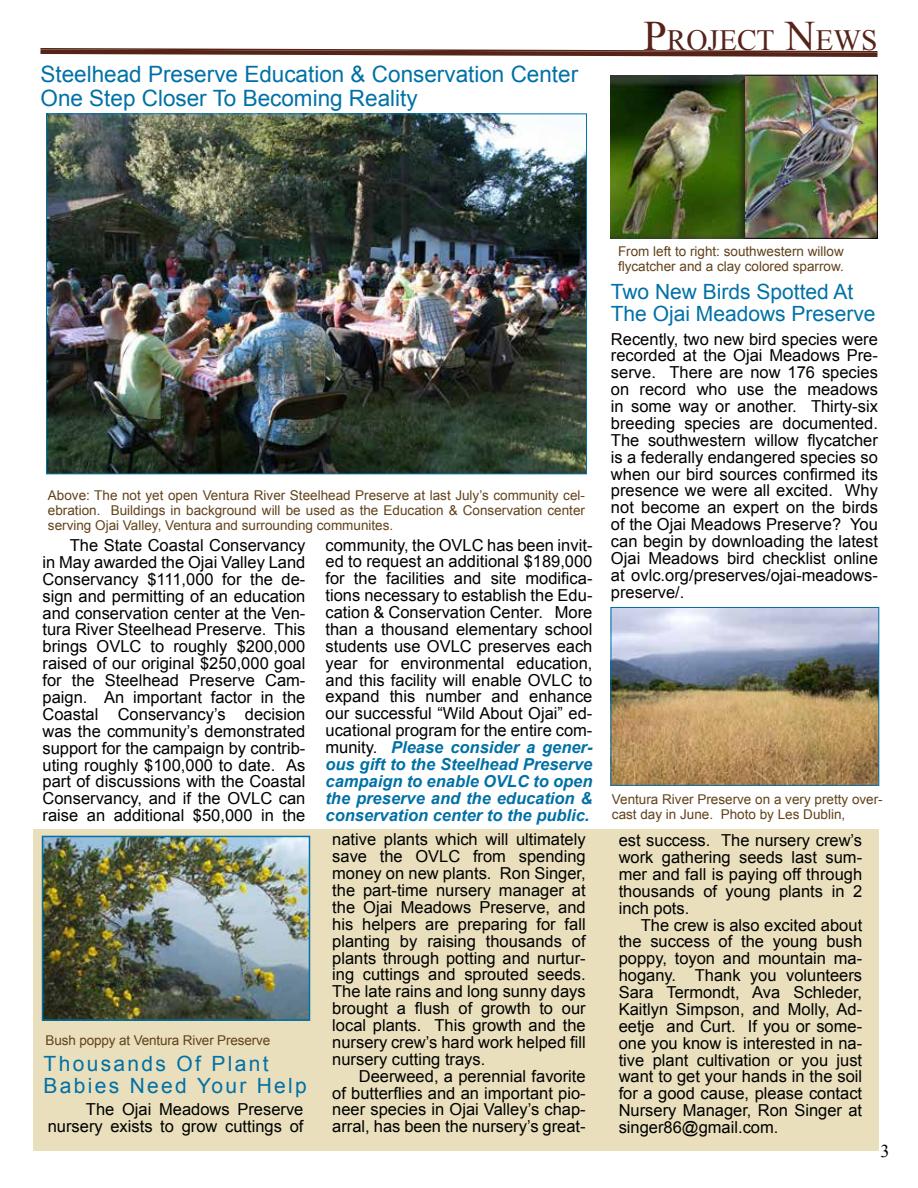
<style>
.page{position:relative;width:918px;height:1188px;background:#fff}
.page>*{position:absolute;margin:0;border:0;box-sizing:border-box;transform-origin:0 0}
.t1{font:29.4px "Times New Roman";color:#562318}
.t2{font:22.5px/24px "Arial";color:#0071a6}
.t3{font:21px/22.5px "Arial";color:#0071a6}
.t4{font:21px/22.5px "Arial";letter-spacing:.11em;color:#0071a6}
.t5{font:18px "Times New Roman";color:#000}
.t6{font:16.5px/17px "Arial";color:#000;text-align:justify}
.t7{font:13.5px/15px "Arial";color:#62421a}
.s1{font-size:42px}
.s2{font-weight:700;font-style:italic;color:#0071a6}
</style>
<div class="page">
<img style="left:744px;top:77px;width:131px;height:159px">
<div style="left:733px;top:75px;width:144px;height:163px;border:1px solid #000"></div>
<img style="left:611px;top:75px;width:133px;height:163px">
<div style="left:33px;top:829px;width:845px;height:321px;background:#e9dfbc"></div>
<svg style="left:40px;top:48px;width:838px;height:9px"></svg>
<img style="left:48px;top:116px;width:537px;height:356px">
<img style="left:45px;top:839px;width:262px;height:179px">
<div style="left:42px;top:836px;width:268px;height:185px;border:2px solid #0071a6"></div>
<img style="left:613px;top:609px;width:264px;height:175px">
<div style="left:611px;top:607px;width:268px;height:179px;border:1px solid #0071a6"></div>
<h2 class="t2" style="left:40px;top:62px;width:539px">Steelhead Preserve Education &amp; Conservation Center<br>One Step Closer To Becoming Reality</h2>
<h1 class="t1" style="left:643px;top:20px;width:236px"><span class="s1">P</span>ROJECT <span class="s1">N</span>EWS</h1>
<p class="t7" style="left:48px;top:488px;width:539px;text-align:justify">Above: The not yet open Ventura River Steelhead Preserve at last July’s community cel&shy;ebration. Buildings in background will be used as the Education &amp; Conservation center serving Ojai Valley, Ventura and surrounding communites.</p>
<p class="t6" style="left:326px;top:536px;width:269px">community, the OVLC has been invit&shy;ed to request an additional $189,000 for the facilities and site modifica&shy;tions necessary to establish the Edu&shy;cation &amp; Conservation Center. More than a thousand elementary school students use OVLC preserves each year for environmental education, and this facility will enable OVLC to expand this number and enhance our successful “Wild About Ojai” ed&shy;ucational program for the entire com&shy;munity. <span class="s2">Please consider a gener&shy;ous gift to the Steelhead Preserve campaign to enable OVLC to open the preserve and the education &amp; conservation center to the public.</span></p>
<p class="t6" style="left:43px;top:537px;width:264px;text-indent:27px">The State Coastal Conservancy in May awarded the Ojai Valley Land Conservancy $111,000 for the de&shy;sign and permitting of an education and conservation center at the Ven&shy;tura River Steelhead Preserve. This brings OVLC to roughly $200,000 raised of our original $250,000 goal for the Steelhead Preserve Cam&shy;paign. An important factor in the Coastal Conservancy’s decision was the community’s demonstrated support for the campaign by contrib&shy;uting roughly $100,000 to date. As part of discussions with the Coastal Conservancy, and if the OVLC can raise an additional $50,000 in the</p>
<p class="t7" style="left:46px;top:1033px;width:226px">Bush poppy at Ventura River Preserve</p>
<p class="t4" style="left:44px;top:1052px;width:265px">Thousands Of Plant<br>Babies Need Your Help</p>
<p class="t6" style="left:48px;top:1101px;width:257px;text-align:right">The Ojai Meadows Preserve nursery exists to grow cuttings of</p>
<p class="t6" style="left:332px;top:831px;width:255px">native plants which will ultimately save the OVLC from spending money on new plants. Ron Singer, the part-time nursery manager at the Ojai Meadows Preserve, and his helpers are preparing for fall planting by raising thousands of plants through potting and nurtur&shy;ing cuttings and sprouted seeds.<br>The late rains and long sunny days brought a flush of growth to our local plants. This growth and the nursery crew’s hard work helped fill nursery cutting trays.</p>
<p class="t6" style="left:332px;top:1068px;width:255px;text-indent:27px">Deerweed, a perennial favorite of butterflies and an important pio&shy;neer species in Ojai Valley’s chap&shy;arral, has been the nursery’s great-</p>
<p class="t7" style="left:618px;top:244px;width:227px">From left to right: southwestern willow flycatcher and a clay colored sparrow.</p>
<p class="t3" style="left:611px;top:280px;width:266px">Two New Birds Spotted At<br>The Ojai Meadows Preserve</p>
<p class="t6" style="left:611px;top:330px;width:269px">Recently, two new bird species were recorded at the Ojai Meadows Pre&shy;serve. There are now 176 species on record who use the meadows in some way or another. Thirty-six breeding species are documented.<br>The southwestern willow flycatcher is a federally endangered species so when our bird sources confirmed its presence we were all excited. Why not become an expert on the birds of the Ojai Meadows Preserve? You can begin by downloading the latest Ojai Meadows bird checklist online at ovlc.org/preserves/ojai-meadows&shy;preserve/.</p>
<p class="t7" style="left:612px;top:792px;width:272px">Ventura River Preserve on a very pretty over&shy;cast day in June. Photo by Les Dublin,</p>
<p class="t6" style="left:619px;top:832px;width:245px">est success. The nursery crew’s work gathering seeds last sum&shy;mer and fall is paying off through thousands of young plants in 2 inch pots.</p>
<p class="t6" style="left:619px;top:916px;width:245px;text-indent:22px">The crew is also excited about the success of the young bush poppy, toyon and mountain ma&shy;hogany. Thank you volunteers Sara Termondt, Ava Schleder, Kaitlyn Simpson, and Molly, Ad&shy;eetje and Curt. If you or some&shy;one you know is interested in na&shy;tive plant cultivation or you just want to get your hands in the soil for a good cause, please contact Nursery Manager, Ron Singer at singer86@gmail.com.</p>
<p class="t5" style="left:880px;top:1139px;width:10px">3</p>
</div>
